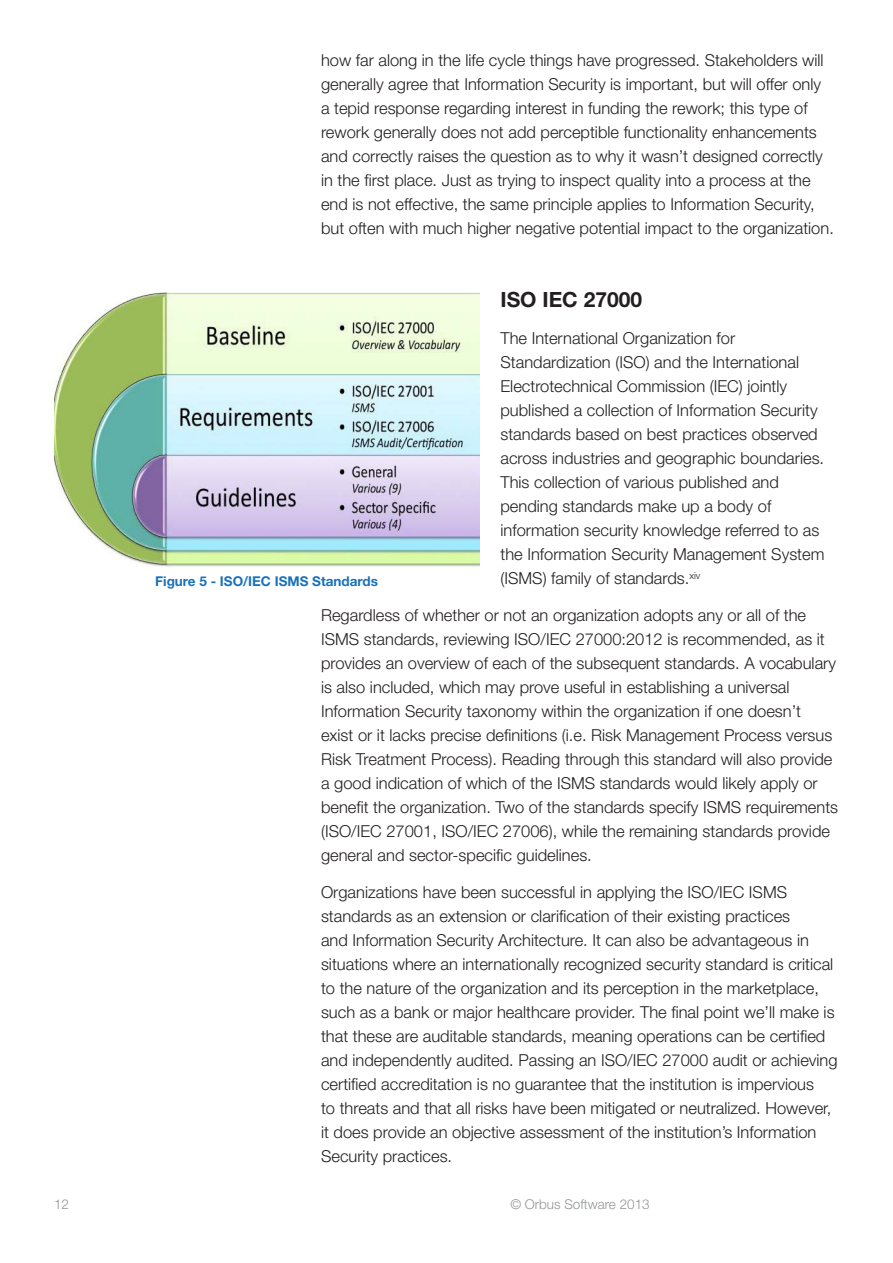
<style>
.page{position:relative;width:893px;height:1263px;background:#fff}
.page>*{position:absolute;margin:0;border:0;box-sizing:border-box;transform-origin:0 0}
.t1{font:700 21px "Helvetica Neue LT Std";color:#231f20}
.t2{font:300 16.5px/24px "Helvetica Neue LT Std";color:#231f20}
.t3{font:700 13.5px "Helvetica Neue LT Std";color:#1971ba}
.t4{font:300 13.5px "Helvetica Neue LT Std";color:#939598}
</style>
<div class="page">
<img style="left:54px;top:292px;width:425px;height:275px">
<p class="t2" style="left:321px;top:48px;width:514px">how far along in the life cycle things have progressed. Stakeholders will generally agree that Information Security is important, but will offer only<br>a tepid response regarding interest in funding the rework; this type of rework generally does not add perceptible functionality enhancements and correctly raises the question as to why it wasn’t designed correctly in the first place. Just as trying to inspect quality into a process at the end is not effective, the same principle applies to Information Security, but often with much higher negative potential impact to the organization.</p>
<p class="t1" style="left:500px;top:287px;width:143px">ISO IEC 27000</p>
<p class="t2" style="left:500px;top:326px;width:325px">The International Organization for Standardization (ISO) and the International Electrotechnical Commission (IEC) jointly published a collection of Information Security standards based on best practices observed across industries and geographic boundaries.<br>This collection of various published and pending standards make up a body of information security knowledge referred to as the Information Security Management System (ISMS) family of standards.<sup>xiv</sup></p>
<p class="t2" style="left:321px;top:603px;width:519px">Regardless of whether or not an organization adopts any or all of the ISMS standards, reviewing ISO/IEC 27000:2012 is recommended, as it provides an overview of each of the subsequent standards. A vocabulary is also included, which may prove useful in establishing a universal Information Security taxonomy within the organization if one doesn’t<br>exist or it lacks precise definitions (i.e. Risk Management Process versus Risk Treatment Process). Reading through this standard will also provide a good indication of which of the ISMS standards would likely apply or benefit the organization. Two of the standards specify ISMS requirements (ISO/IEC 27001, ISO/IEC 27006), while the remaining standards provide general and sector-specific guidelines.</p>
<p class="t2" style="left:321px;top:879px;width:518px">Organizations have been successful in applying the ISO/IEC ISMS standards as an extension or clarification of their existing practices<br>and Information Security Architecture. It can also be advantageous in situations where an internationally recognized security standard is critical to the nature of the organization and its perception in the marketplace, such as a bank or major healthcare provider. The final point we’ll make is that these are auditable standards, meaning operations can be certified and independently audited. Passing an ISO/IEC 27000 audit or achieving certified accreditation is no guarantee that the institution is impervious<br>to threats and that all risks have been mitigated or neutralized. However, it does provide an objective assessment of the institution’s Information Security practices.</p>
<p class="t3" style="left:155px;top:573px;width:224px">Figure 5 - ISO/IEC ISMS Standards</p>
<p class="t4" style="left:54px;top:1196px;width:17px">12</p>
<p class="t4" style="left:510px;top:1196px;width:141px">© Orbus Software 2013</p>
</div>
